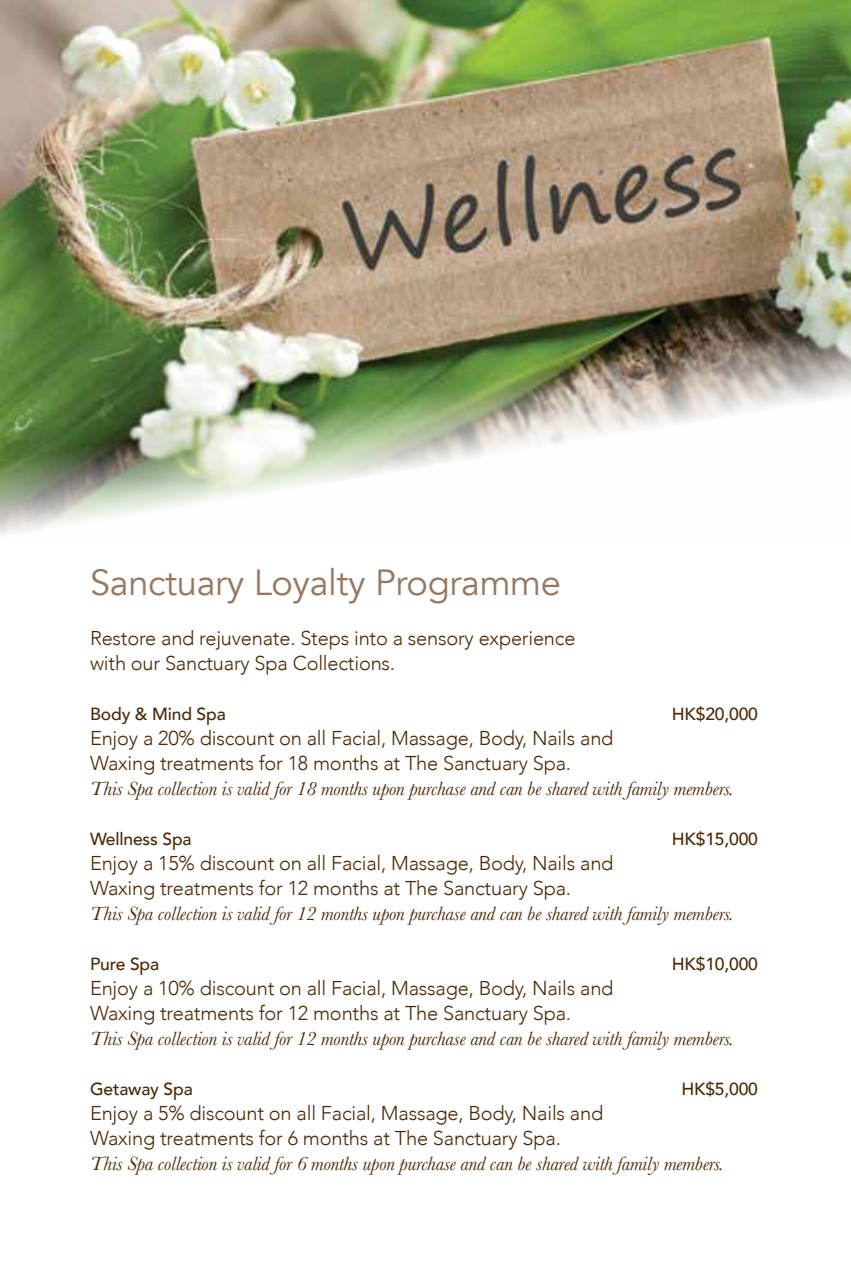
<style>
.page{position:relative;width:851px;height:1276px;background:#fff}
.page>*{position:absolute;margin:0;border:0;box-sizing:border-box;transform-origin:0 0}
.t1{font:36.25px "Avenir";letter-spacing:-.01em;color:#957861}
.t2{font:300 20px/25px "Avenir";letter-spacing:-.01em;color:#4d2806}
.t3{font:italic 20px "Baskerville";letter-spacing:-.01em;color:#4d2806}
.t4{font:500 17.5px "Avenir";letter-spacing:-.01em;color:#4d2806}
</style>
<div class="page">
<img style="left:0;top:0;width:850px;height:535px">
<h1 class="t1" style="left:90px;top:560px;width:472px">Sanctuary Loyalty Programme</h1>
<p class="t2" style="left:90px;top:625px;width:487px">Restore and rejuvenate. Steps into a sensory experience with our Sanctuary Spa Collections.</p>
<p class="t4" style="left:90px;top:698px;width:137px">Body &amp; Mind Spa</p>
<p class="t4" style="left:671px;top:698px;width:88px">HK$20,000</p>
<p class="t2" style="left:90px;top:725px;width:525px">Enjoy a 20% discount on all Facial, Massage, Body, Nails and<br>Waxing treatments for 18 months at The Sanctuary Spa.</p>
<p class="t3" style="left:90px;top:775px;width:645px">This Spa collection is valid for 18 months upon purchase and can be shared with family members.</p>
<p class="t4" style="left:90px;top:823px;width:103px">Wellness Spa</p>
<p class="t4" style="left:671px;top:823px;width:88px">HK$15,000</p>
<p class="t2" style="left:90px;top:850px;width:525px">Enjoy a 15% discount on all Facial, Massage, Body, Nails and<br>Waxing treatments for 12 months at The Sanctuary Spa.</p>
<p class="t3" style="left:90px;top:900px;width:645px">This Spa collection is valid for 12 months upon purchase and can be shared with family members.</p>
<p class="t4" style="left:90px;top:948px;width:71px">Pure Spa</p>
<p class="t4" style="left:671px;top:948px;width:88px">HK$10,000</p>
<p class="t2" style="left:90px;top:975px;width:525px">Enjoy a 10% discount on all Facial, Massage, Body, Nails and<br>Waxing treatments for 12 months at The Sanctuary Spa.</p>
<p class="t3" style="left:90px;top:1025px;width:645px">This Spa collection is valid for 12 months upon purchase and can be shared with family members.</p>
<p class="t4" style="left:90px;top:1073px;width:104px">Getaway Spa</p>
<p class="t4" style="left:681px;top:1073px;width:78px">HK$5,000</p>
<p class="t2" style="left:90px;top:1100px;width:514px">Enjoy a 5% discount on all Facial, Massage, Body, Nails and<br>Waxing treatments for 6 months at The Sanctuary Spa.</p>
<p class="t3" style="left:90px;top:1150px;width:635px">This Spa collection is valid for 6 months upon purchase and can be shared with family members.</p>
</div>
